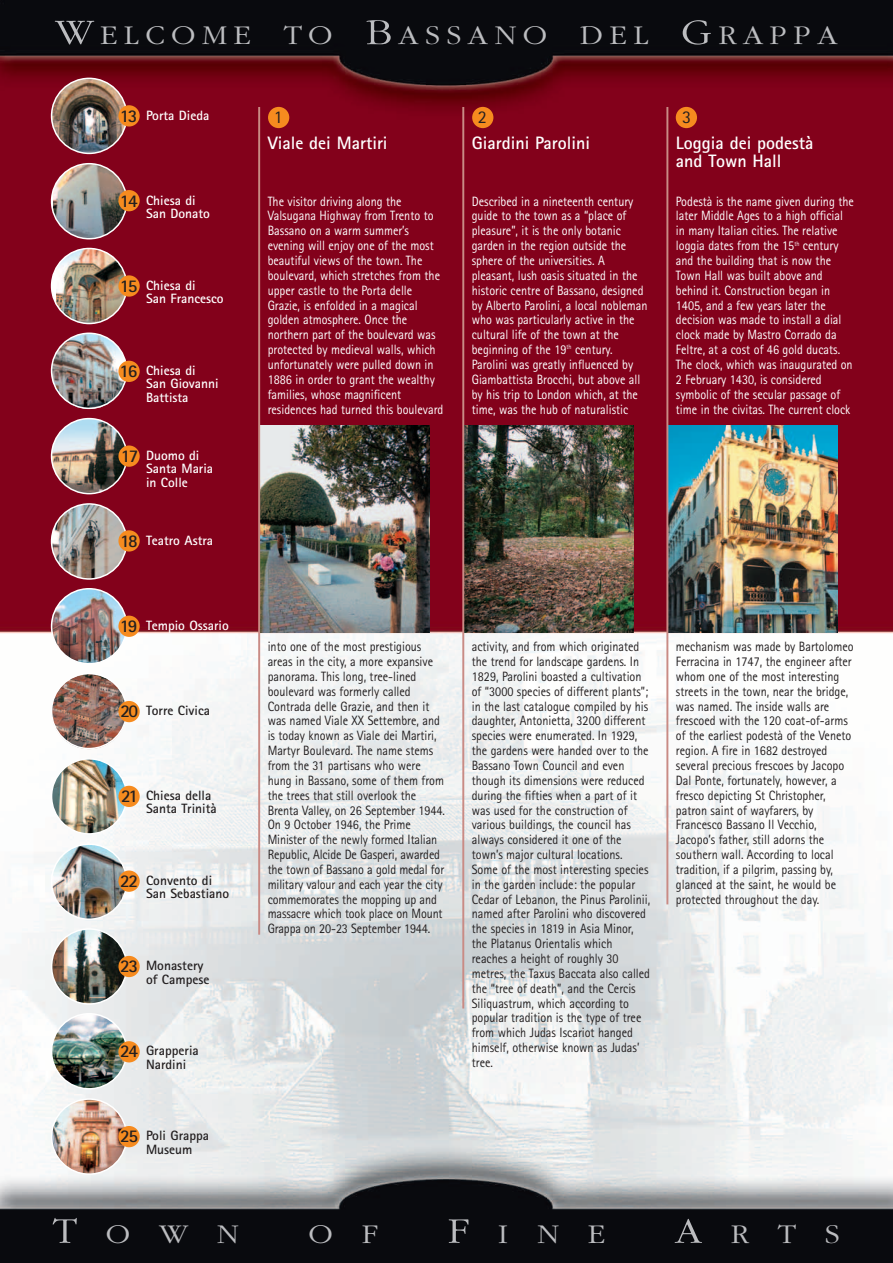
<style>
.page{position:relative;width:893px;height:1263px;background:#fff}
.page>*{position:absolute;margin:0;border:0;box-sizing:border-box;transform-origin:0 0}
.t1{font:300 28.2px "Aplgaram";letter-spacing:.16em;color:#bcbdc0;scale:1.4 1}
.t2{font:700 18px/18px "Rotis Sans Serif";color:#fff}
.t3{font:700 18px "Rotis Sans Serif";letter-spacing:-.08em;color:#231f20}
.t4{font:18px "Rotis Sans Serif";color:#231f20}
.t5{font:13.5px/14.9px "Rotis Sans Serif";color:#231f20;scale:.9 1}
.t6{font:13.5px/14.9px "Rotis Sans Serif";color:#fff;scale:.9 1}
.t7{font:700 13.5px/13.5px "Rotis Sans Serif";color:#fff}
.t8{font:700 13.5px/13.5px "Rotis Sans Serif";color:#231f20}
.s1{font-size:37.5px}
.s2{font-size:18px;color:#231f20}
.s3{font-size:18px}
</style>
<div class="page">
<img style="left:1px;top:1px;width:892px;height:1262px">
<div style="left:268px;top:107px;width:21px;height:21px;background:#f68b1f;border-radius:50%"></div>
<div style="left:472px;top:107px;width:21px;height:21px;background:#f68b1f;border-radius:50%"></div>
<div style="left:676px;top:107px;width:21px;height:21px;background:#f68b1f;border-radius:50%"></div>
<img style="left:464px;top:426px;width:169px;height:206px">
<img style="left:668px;top:426px;width:169px;height:206px">
<img style="left:260px;top:426px;width:169px;height:206px">
<hr style="left:258px;top:107px;width:2px;height:828px;background:#c98b85">
<hr style="left:462px;top:107px;width:2px;height:901px;background:#c98b85">
<hr style="left:666px;top:107px;width:2px;height:797px;background:#c98b85">
<img style="left:51px;top:673px;width:76px;height:76px">
<div style="left:118px;top:701px;width:22px;height:21px;background:#f68b1f;border-radius:50%"></div>
<img style="left:51px;top:588px;width:76px;height:76px">
<div style="left:118px;top:616px;width:22px;height:21px;background:#f68b1f;border-radius:50%"></div>
<img style="left:51px;top:503px;width:76px;height:77px">
<div style="left:118px;top:530px;width:22px;height:21px;background:#f68b1f;border-radius:50%"></div>
<img style="left:51px;top:418px;width:76px;height:76px">
<div style="left:118px;top:445px;width:22px;height:22px;background:#f68b1f;border-radius:50%"></div>
<img style="left:51px;top:332px;width:76px;height:77px">
<div style="left:118px;top:361px;width:22px;height:21px;background:#f68b1f;border-radius:50%"></div>
<img style="left:51px;top:248px;width:76px;height:76px">
<div style="left:118px;top:275px;width:22px;height:22px;background:#f68b1f;border-radius:50%"></div>
<img style="left:51px;top:163px;width:76px;height:76px">
<div style="left:118px;top:190px;width:22px;height:21px;background:#f68b1f;border-radius:50%"></div>
<img style="left:51px;top:78px;width:76px;height:76px">
<div style="left:118px;top:105px;width:22px;height:22px;background:#f68b1f;border-radius:50%"></div>
<img style="left:51px;top:758px;width:76px;height:77px">
<div style="left:118px;top:786px;width:22px;height:21px;background:#f68b1f;border-radius:50%"></div>
<img style="left:51px;top:843px;width:76px;height:77px">
<div style="left:118px;top:870px;width:22px;height:22px;background:#f68b1f;border-radius:50%"></div>
<img style="left:51px;top:928px;width:76px;height:77px">
<div style="left:118px;top:956px;width:22px;height:21px;background:#f68b1f;border-radius:50%"></div>
<img style="left:51px;top:1013px;width:76px;height:76px">
<div style="left:118px;top:1041px;width:22px;height:21px;background:#f68b1f;border-radius:50%"></div>
<img style="left:51px;top:1098px;width:76px;height:77px">
<div style="left:118px;top:1126px;width:22px;height:21px;background:#f68b1f;border-radius:50%"></div>
<h1 class="t1" style="left:55px;top:24px;width:560px"><span class="s1">W</span>ELCOME TO <span class="s1">B</span>ASSANO DEL <span class="s1">G</span>RAPPA</h1>
<p class="t7" style="left:120px;top:110px;width:91px"><span class="s2">13</span> Porta Dieda</p>
<h2 class="t3" style="left:120px;top:194px;width:19px">14</h2>
<p class="t7" style="left:146px;top:195px;width:65px">Chiesa di<br>San Donato</p>
<h2 class="t3" style="left:120px;top:279px;width:19px">15</h2>
<p class="t7" style="left:146px;top:280px;width:79px">Chiesa di<br>San Francesco</p>
<h2 class="t3" style="left:119px;top:364px;width:19px">16</h2>
<p class="t7" style="left:146px;top:365px;width:74px">Chiesa di<br>San Giovanni<br>Battista</p>
<h2 class="t3" style="left:121px;top:449px;width:19px">17</h2>
<p class="t7" style="left:146px;top:450px;width:69px">Duomo di<br>Santa Maria in Colle</p>
<p class="t7" style="left:120px;top:535px;width:95px"><span class="s2">18</span> Teatro Astra</p>
<p class="t7" style="left:120px;top:620px;width:111px"><span class="s2">19</span> Tempio Ossario</p>
<p class="t8" style="left:120px;top:705px;width:91px"><span class="s3">20</span> Torre Civica</p>
<h2 class="t3" style="left:121px;top:790px;width:19px">21</h2>
<p class="t8" style="left:146px;top:790px;width:72px">Chiesa della<br>Santa Trinità</p>
<h2 class="t3" style="left:120px;top:875px;width:19px">22</h2>
<p class="t8" style="left:146px;top:875px;width:85px">Convento di<br>San Sebastiano</p>
<h2 class="t3" style="left:120px;top:960px;width:19px">23</h2>
<p class="t8" style="left:146px;top:960px;width:65px">Monastery of Campese</p>
<h2 class="t3" style="left:120px;top:1045px;width:19px">24</h2>
<p class="t8" style="left:146px;top:1045px;width:54px">Grapperia<br>Nardini</p>
<h2 class="t3" style="left:120px;top:1130px;width:19px">25</h2>
<p class="t8" style="left:146px;top:1130px;width:65px">Poli Grappa<br>Museum</p>
<h2 class="t4" style="left:274px;top:111px;width:10px">1</h2>
<h2 class="t4" style="left:478px;top:111px;width:10px">2</h2>
<h2 class="t4" style="left:682px;top:111px;width:10px">3</h2>
<h2 class="t2" style="left:268px;top:136px;width:121px">Viale dei Martiri</h2>
<h2 class="t2" style="left:472px;top:136px;width:120px">Giardini Parolini</h2>
<h2 class="t2" style="left:676px;top:136px;width:139px">Loggia dei podestà and Town Hall</h2>
<p class="t6" style="left:268px;top:195px;width:197px">The visitor driving along the<br>Valsugana Highway from Trento to<br>Bassano on a warm summer’s evening will enjoy one of the most beautiful views of the town. The boulevard, which stretches from the upper castle to the Porta delle<br>Grazie, is enfolded in a magical golden atmosphere. Once the northern part of the boulevard was protected by medieval walls, which unfortunately were pulled down in<br>1886 in order to grant the wealthy families, whose magnificent residences had turned this boulevard</p>
<p class="t6" style="left:472px;top:195px;width:197px">Described in a nineteenth century guide to the town as a “place of pleasure”, it is the only botanic garden in the region outside the sphere of the universities. A pleasant, lush oasis situated in the historic centre of Bassano, designed by Alberto Parolini, a local nobleman who was particularly active in the cultural life of the town at the beginning of the 19<sup>th</sup> century.<br>Parolini was greatly influenced by Giambattista Brocchi, but above all by his trip to London which, at the time, was the hub of naturalistic</p>
<p class="t6" style="left:676px;top:195px;width:199px">Podestà is the name given during the later Middle Ages to a high official in many Italian cities. The relative loggia dates from the 15<sup>th</sup> century and the building that is now the Town Hall was built above and behind it. Construction began in 1405, and a few years later the decision was made to install a dial clock made by Mastro Corrado da Feltre, at a cost of 46 gold ducats.<br>The clock, which was inaugurated on 2 February 1430, is considered symbolic of the secular passage of time in the civitas. The current clock</p>
<p class="t5" style="left:268px;top:640px;width:199px">into one of the most prestigious areas in the city, a more expansive panorama. This long, tree-lined boulevard was formerly called Contrada delle Grazie, and then it was named Viale XX Settembre, and is today known as Viale dei Martiri, Martyr Boulevard. The name stems from the 31 partisans who were hung in Bassano, some of them from the trees that still overlook the Brenta Valley, on 26 September 1944.<br>On 9 October 1946, the Prime Minister of the newly formed Italian Republic, Alcide De Gasperi, awarded the town of Bassano a gold medal for military valour and each year the city commemorates the mopping up and massacre which took place on Mount Grappa on 20-23 September 1944.</p>
<p class="t5" style="left:472px;top:640px;width:200px">activity, and from which originated the trend for landscape gardens. In 1829, Parolini boasted a cultivation of “3000 species of different plants”; in the last catalogue compiled by his daughter, Antonietta, 3200 different species were enumerated. In 1929, the gardens were handed over to the Bassano Town Council and even though its dimensions were reduced during the fifties when a part of it was used for the construction of various buildings, the council has always considered it one of the town’s major cultural locations.<br>Some of the most interesting species in the garden include: the popular Cedar of Lebanon, the Pinus Parolinii, named after Parolini who discovered the species in 1819 in Asia Minor, the Platanus Orientalis which reaches a height of roughly 30 metres, the Taxus Baccata also called the “tree of death”, and the Cercis Siliquastrum, which according to popular tradition is the type of tree from which Judas Iscariot hanged himself, otherwise known as Judas’ tree.</p>
<p class="t5" style="left:676px;top:640px;width:199px">mechanism was made by Bartolomeo Ferracina in 1747, the engineer after whom one of the most interesting streets in the town, near the bridge, was named. The inside walls are frescoed with the 120 coat-of-arms of the earliest podestà of the Veneto region. A fire in 1682 destroyed several precious frescoes by Jacopo Dal Ponte, fortunately, however, a fresco depicting St Christopher, patron saint of wayfarers, by Francesco Bassano Il Vecchio, Jacopo’s father, still adorns the southern wall. According to local tradition, if a pilgrim, passing by, glanced at the saint, he would be protected throughout the day.</p>
<h1 class="t1" style="left:53px;top:1223px;width:135px"><span class="s1">T</span>OWN</h1>
<h1 class="t1" style="left:308px;top:1223px;width:51px">O F</h1>
<h1 class="t1" style="left:448px;top:1223px;width:114px"><span class="s1">F</span>INE</h1>
<h1 class="t1" style="left:675px;top:1223px;width:119px"><span class="s1">A</span>RTS</h1>
</div>
